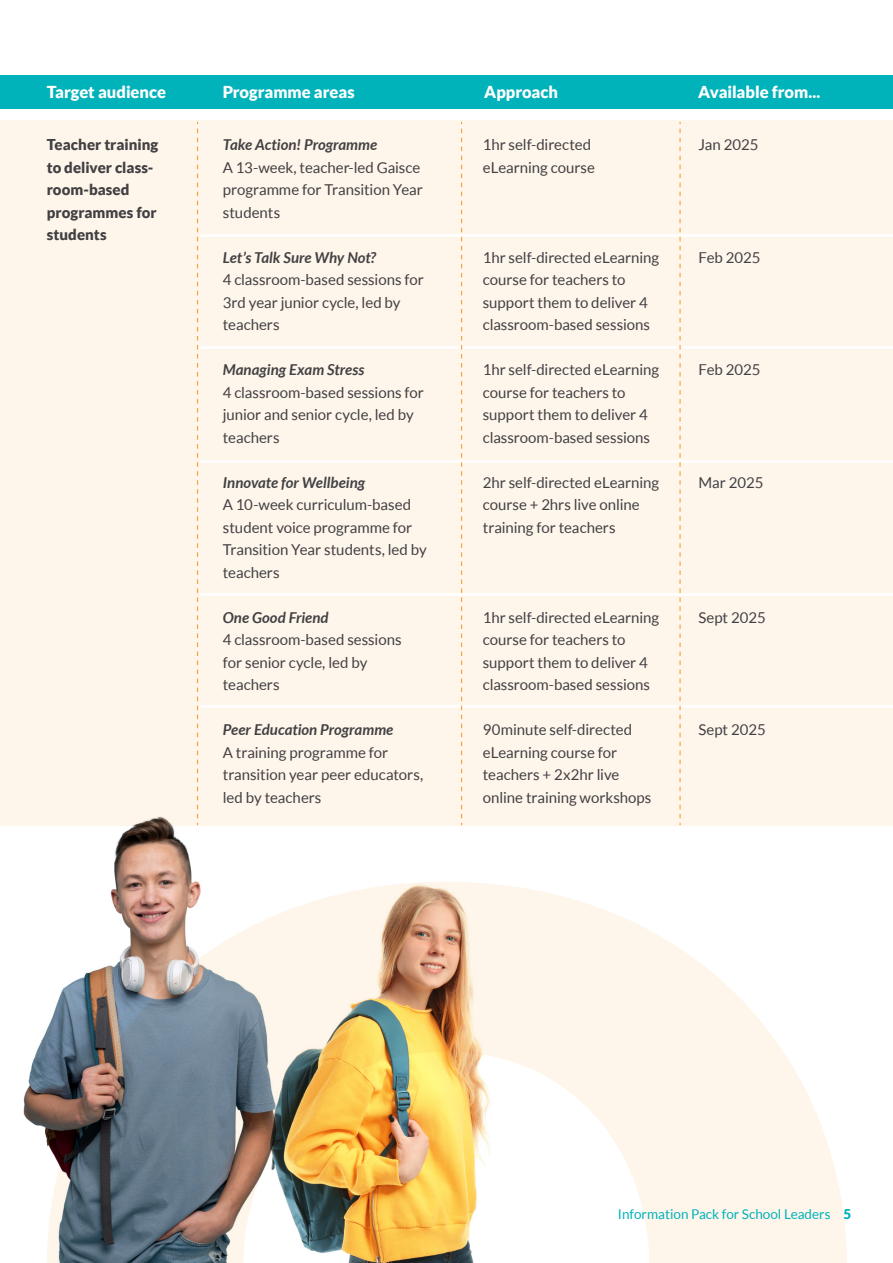
<style>
.page{position:relative;width:893px;height:1263px;background:#fff}
.page>*{position:absolute;margin:0;border:0;box-sizing:border-box;transform-origin:0 0}
.t1{font:900 16.5px "Lato";letter-spacing:-.005em;color:#fff}
.t2{font:15px/22.5px "Lato";color:#414042}
.t3{font:italic 700 15px "Lato";color:#414042}
.t4{font:900 15px/22.5px "Lato";letter-spacing:.005em;color:#414042}
.t5{font:13.5px "Lato";color:#00b2ba}
.s1{font-weight:900}
</style>
<div class="page">
<svg style="left:620px;top:916px;width:227px;height:347px;fill:#fef5eb"></svg>
<div style="left:0;top:121px;width:893px;height:705px;background:#fef5eb"></div>
<svg style="left:197px;top:122px;width:1px;height:683px"></svg>
<hr style="left:200px;top:234px;width:693px;height:3px;background:#fff">
<hr style="left:200px;top:346px;width:693px;height:3px;background:#fff">
<hr style="left:200px;top:460px;width:693px;height:3px;background:#fff">
<hr style="left:200px;top:593px;width:693px;height:3px;background:#fff">
<hr style="left:200px;top:705px;width:693px;height:3px;background:#fff">
<div style="left:0;top:76px;width:893px;height:33px;background:#00b2ba"></div>
<svg style="left:461px;top:122px;width:1px;height:703px"></svg>
<svg style="left:679px;top:122px;width:2px;height:703px"></svg>
<img style="left:308px;top:882px;width:312px;height:381px">
<img style="left:23px;top:805px;width:285px;height:458px">
<p class="t1" style="left:47px;top:82px;width:121px">Target audience</p>
<p class="t4" style="left:47px;top:133px;width:113px">Teacher training to deliver class&shy;room-based programmes for students</p>
<p class="t1" style="left:223px;top:82px;width:133px">Programme areas</p>
<p class="t3" style="left:223px;top:136px;width:156px">Take Action! Programme</p>
<p class="t2" style="left:223px;top:156px;width:202px">A 13-week, teacher-led Gaisce programme for Transition Year students</p>
<p class="t3" style="left:223px;top:249px;width:155px">Let’s Talk Sure Why Not?</p>
<p class="t2" style="left:223px;top:268px;width:203px">4 classroom-based sessions for<br>3rd year junior cycle, led by teachers</p>
<p class="t3" style="left:223px;top:361px;width:143px">Managing Exam Stress</p>
<p class="t2" style="left:223px;top:381px;width:203px">4 classroom-based sessions for junior and senior cycle, led by teachers</p>
<p class="t3" style="left:223px;top:474px;width:144px">Innovate for Wellbeing</p>
<p class="t2" style="left:223px;top:493px;width:205px">A 10-week curriculum-based student voice programme for<br>Transition Year students, led by teachers</p>
<p class="t3" style="left:223px;top:609px;width:107px">One Good Friend</p>
<p class="t2" style="left:223px;top:628px;width:180px">4 classroom-based sessions for senior cycle, led by teachers</p>
<p class="t3" style="left:223px;top:721px;width:172px">Peer Education Programme</p>
<p class="t2" style="left:223px;top:741px;width:202px">A training programme for transition year peer educators, led by teachers</p>
<p class="t1" style="left:484px;top:82px;width:75px">Approach</p>
<p class="t2" style="left:483px;top:133px;width:114px">1hr self-directed eLearning course</p>
<p class="t2" style="left:483px;top:246px;width:178px">1hr self-directed eLearning course for teachers to support them to deliver 4 classroom-based sessions</p>
<p class="t2" style="left:483px;top:358px;width:178px">1hr self-directed eLearning course for teachers to support them to deliver 4 classroom-based sessions</p>
<p class="t2" style="left:483px;top:471px;width:178px">2hr self-directed eLearning course + 2hrs live online training for teachers</p>
<p class="t2" style="left:483px;top:606px;width:178px">1hr self-directed eLearning course for teachers to support them to deliver 4 classroom-based sessions</p>
<p class="t2" style="left:483px;top:718px;width:170px">90minute self-directed eLearning course for teachers + 2x2hr live online training workshops</p>
<p class="t1" style="left:698px;top:82px;width:124px">Available from...</p>
<p class="t2" style="left:698px;top:133px;width:62px">Jan 2025</p>
<p class="t2" style="left:698px;top:246px;width:64px">Feb 2025</p>
<p class="t2" style="left:698px;top:358px;width:64px">Feb 2025</p>
<p class="t2" style="left:698px;top:471px;width:67px">Mar 2025</p>
<p class="t2" style="left:698px;top:606px;width:69px">Sept 2025</p>
<p class="t2" style="left:698px;top:718px;width:69px">Sept 2025</p>
<p class="t5" style="left:618px;top:1207px;width:235px">Information Pack for School Leaders <span class="s1">5</span></p>
</div>
